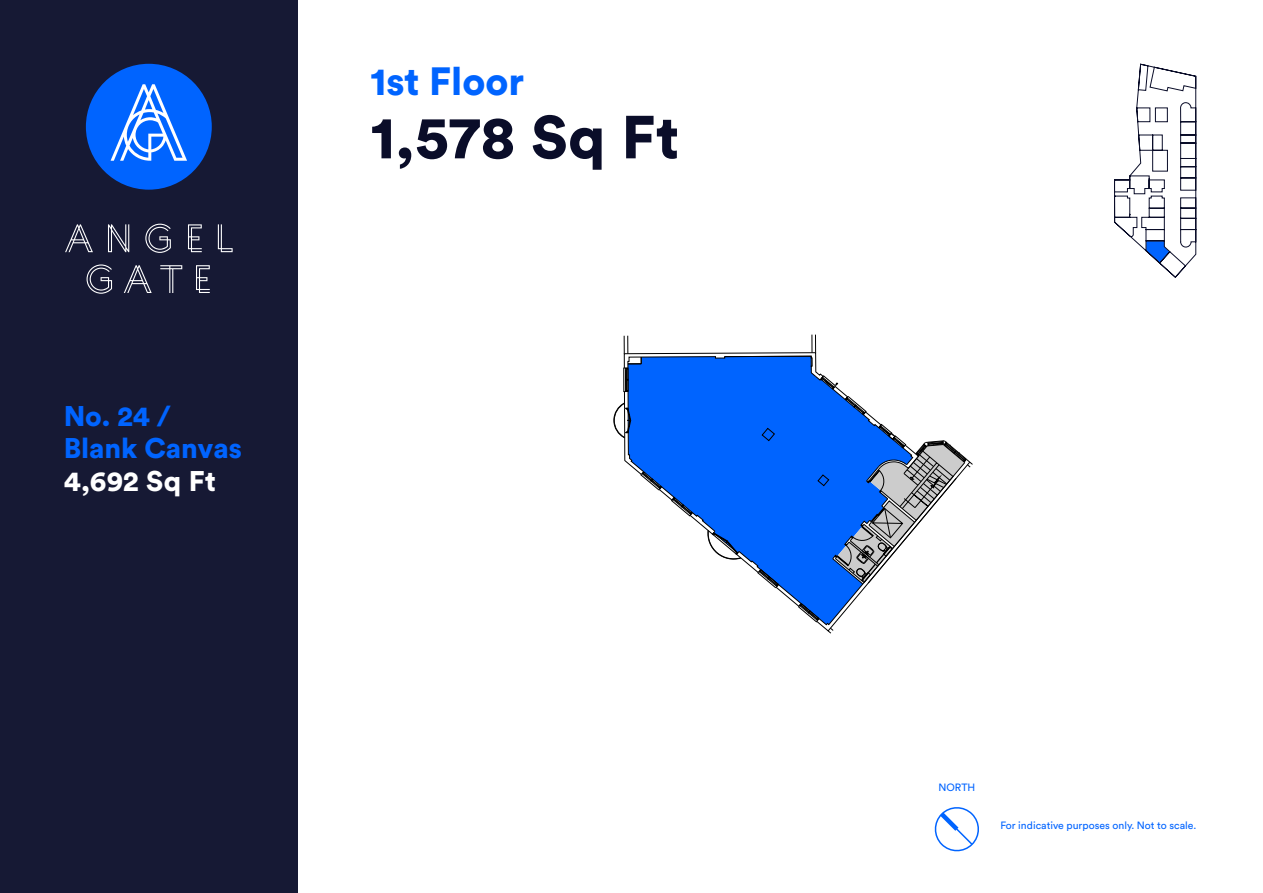
<style>
.page{position:relative;width:1263px;height:893px;background:#fff}
.page>*{position:absolute;margin:0;border:0;box-sizing:border-box;transform-origin:0 0}
.t1{font:900 60px "Circular Std";letter-spacing:.01em;color:#0a0d29}
.t2{font:900 39px "Circular Std";color:#0064ff}
.t3{font:900 28.2px/32.2px "Circular Std";color:#0064ff}
.t4{font:900 28.2px "Circular Std";letter-spacing:.01em;color:#fff}
.t5{font:10.5px "Circular Std";color:#0064ff}
</style>
<div class="page">
<div style="left:0;top:0;width:298px;height:893px;background:#161934"></div>
<div style="left:86px;top:64px;width:126px;height:126px;background:#0064ff;border-radius:50%"></div>
<svg style="left:111px;top:84px;width:76px;height:77px"></svg>
<svg style="left:87px;top:264px;width:25px;height:30px"></svg>
<svg style="left:218px;top:224px;width:15px;height:28px"></svg>
<svg style="left:65px;top:224px;width:28px;height:28px"></svg>
<svg style="left:108px;top:224px;width:21px;height:28px"></svg>
<svg style="left:145px;top:224px;width:26px;height:29px"></svg>
<svg style="left:188px;top:224px;width:14px;height:28px"></svg>
<svg style="left:124px;top:265px;width:28px;height:28px"></svg>
<svg style="left:160px;top:265px;width:22px;height:28px"></svg>
<svg style="left:196px;top:265px;width:14px;height:28px"></svg>
<svg style="left:934px;top:807px;width:45px;height:45px"></svg>
<svg style="left:1114px;top:63px;width:82px;height:215px"></svg>
<svg style="left:613px;top:335px;width:360px;height:299px"></svg>
<h3 class="t3" style="left:64px;top:400px;width:180px">No. 24 /<br>Blank Canvas</h3>
<h3 class="t4" style="left:64px;top:462px;width:153px">4,692 Sq Ft</h3>
<h2 class="t2" style="left:370px;top:56px;width:156px">1st Floor</h2>
<h1 class="t1" style="left:370px;top:97px;width:310px">1,578 Sq Ft</h1>
<p class="t5" style="left:938px;top:781px;width:38px">NORTH</p>
<p class="t5" style="left:1000px;top:819px;width:197px">For indicative purposes only. Not to scale.</p>
</div>
